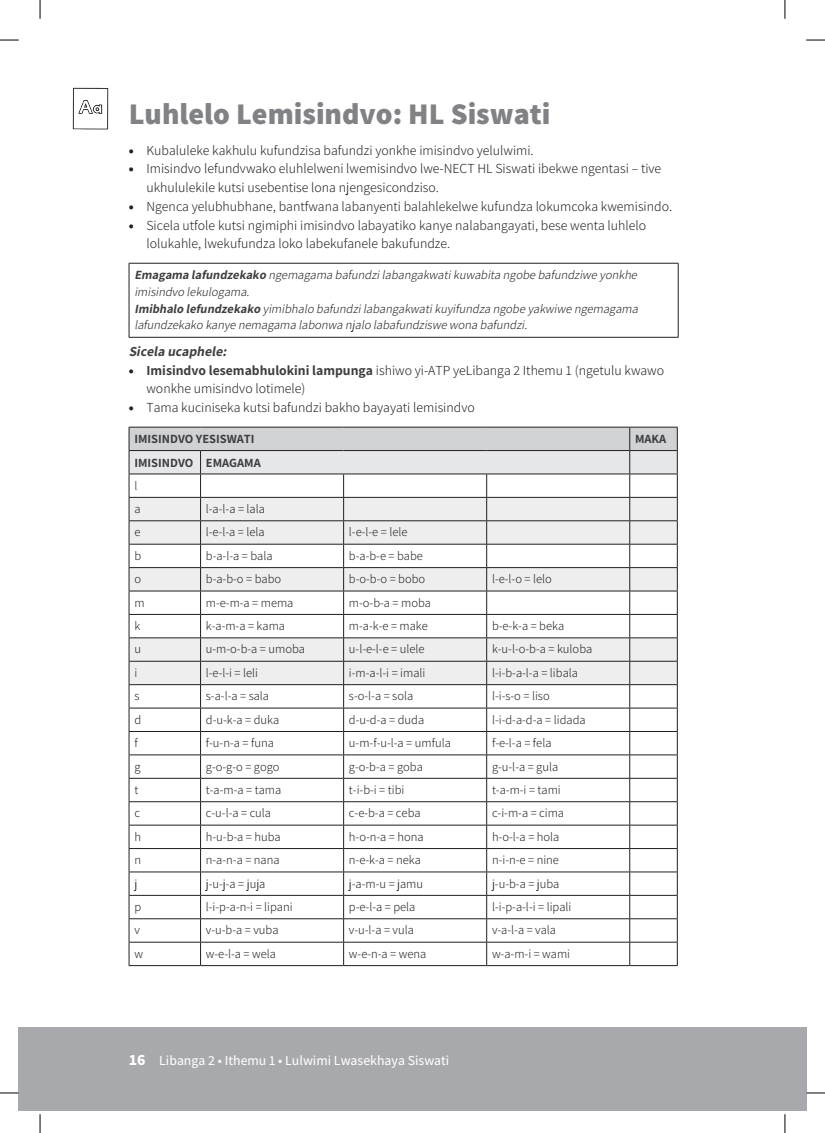
<style>
.page{position:relative;width:825px;height:1133px;background:#fff}
.page>*{position:absolute;margin:0;border:0;box-sizing:border-box;transform-origin:0 0}
.t1{font:800 30px "Assistant";color:#808285}
.t2{font:300 13.75px/18.8px "Assistant";color:#231f20}
.t3{font:500 13.75px "Assistant";color:#fff}
.t4{font:italic 700 13.75px "Assistant";color:#3e3e3f}
.t5{font:300 12.5px/23.4px "Assistant";color:#231f20}
.t6{font:italic 300 12.5px/16.9px "Assistant";color:#231f20}
.t7{font:700 12.5px "Assistant";color:#3e3e3f}
.s1{font-weight:800}
.s2{font-weight:700;color:#3e3e3f}
.s3{font-family:"Noto Sans JP";font-weight:900}
</style>
<div class="page">
<div style="left:784px;top:1027px;width:21px;height:83px;background:#a8a9ad"></div>
<div style="left:19px;top:1027px;width:765px;height:83px;background:#a8a9ad"></div>
<hr style="left:129px;top:263px;width:549px;height:1px;background:#231f20">
<hr style="left:129px;top:263px;width:1px;height:74px;background:#231f20">
<hr style="left:677px;top:263px;width:1px;height:74px;background:#231f20">
<hr style="left:129px;top:337px;width:549px;height:1px;background:#231f20">
<hr style="left:129px;top:965px;width:71px;height:1px;background:#231f20">
<hr style="left:200px;top:965px;width:143px;height:1px;background:#231f20">
<hr style="left:343px;top:965px;width:143px;height:1px;background:#231f20">
<hr style="left:486px;top:965px;width:143px;height:1px;background:#231f20">
<hr style="left:629px;top:965px;width:48px;height:1px;background:#231f20">
<svg style="left:129px;top:427px;width:548px;height:538px"></svg>
<hr style="left:129px;top:473px;width:71px;height:1px;background:#231f20">
<hr style="left:200px;top:473px;width:143px;height:1px;background:#231f20">
<hr style="left:343px;top:473px;width:143px;height:1px;background:#231f20">
<hr style="left:486px;top:473px;width:143px;height:1px;background:#231f20">
<hr style="left:629px;top:473px;width:48px;height:1px;background:#231f20">
<img style="left:72px;top:87px;width:37px;height:43px">
<svg style="left:0;top:39px;width:19px;height:2px"></svg>
<svg style="left:806px;top:39px;width:18px;height:2px"></svg>
<svg style="left:0;top:1092px;width:19px;height:1px"></svg>
<svg style="left:805px;top:1092px;width:19px;height:1px"></svg>
<svg style="left:39px;top:0;width:2px;height:19px"></svg>
<svg style="left:39px;top:1114px;width:2px;height:18px"></svg>
<svg style="left:784px;top:0;width:1px;height:19px"></svg>
<svg style="left:784px;top:1114px;width:1px;height:18px"></svg>
<h1 class="t1" style="left:129px;top:93px;width:423px">Luhlelo Lemisindvo: HL Siswati</h1>
<p class="t2" style="left:129px;top:140px;width:406px"><span class="s1">•</span> Kubaluleke kakhulu kufundzisa bafundzi yonkhe imisindvo yelulwimi.</p>
<p class="t2" style="left:146px;top:159px;width:516px;text-indent:-18px"><span class="s1">•</span> Imisindvo lefundvwako eluhlelweni lwemisindvo lwe-NECT HL Siswati ibekwe ngentasi – tive ukhululekile kutsi usebentise lona njengesicondziso.</p>
<p class="t2" style="left:129px;top:196px;width:544px"><span class="s1">•</span> Ngenca yelubhubhane, bantfwana labanyenti balahlekelwe kufundza lokumcoka kwemisindo.</p>
<p class="t2" style="left:146px;top:215px;width:501px;text-indent:-18px"><span class="s1">•</span> Sicela utfole kutsi ngimiphi imisindvo labayatiko kanye nalabangayati, bese wenta luhlelo lolukahle, lwekufundza loko labekufanele bakufundze.</p>
<p class="t6" style="left:134px;top:265px;width:507px"><span class="s2">Emagama lafundzekako</span> ngemagama bafundzilabangakwatikuwabita ngobe bafundziwe yonkhe imisindvo lekulogama.<br><span class="s2">Imibhalo lefundzekako</span> yimibhalo bafundzilabangakwatikuyifundza ngobe yakwiwe ngemagama lafundzekako kanye nemagama labonwa njalo labafundziswe wona bafundzi.</p>
<p class="t4" style="left:129px;top:342px;width:102px">Sicela ucaphele:</p>
<p class="t2" style="left:146px;top:360px;width:519px;text-indent:-18px"><span class="s1">•</span> <span class="s2">Imisindvo lesemabhulokini lampunga</span> ishiwo yi-ATP yeLibanga 2 Ithemu 1 (ngetulu kwawo wonkhe umisindvo lotimele)</p>
<p class="t2" style="left:129px;top:397px;width:347px"><span class="s1">•</span> Tama kuciniseka kutsi bafundzi bakho bayayati lemisindvo</p>
<p class="t7" style="left:134px;top:430px;width:122px">IMISINDVO YESISWATI</p>
<p class="t7" style="left:634px;top:430px;width:33px">MAKA</p>
<p class="t7" style="left:134px;top:454px;width:128px">IMISINDVO EMAGAMA</p>
<p class="t5" style="left:134px;top:473px;width:8px">l a</p>
<p class="t5" style="left:206px;top:496px;width:61px">l-a-l-a = lala</p>
<p class="t5" style="left:134px;top:520px;width:8px">e</p>
<p class="t5" style="left:206px;top:520px;width:60px">l-e-l-a = lela</p>
<p class="t5" style="left:349px;top:520px;width:60px">l-e-l-e = lele</p>
<p class="t5" style="left:134px;top:543px;width:8px">b</p>
<p class="t5" style="left:206px;top:543px;width:68px">b-a-l-a = bala</p>
<p class="t5" style="left:349px;top:543px;width:75px">b-a-b-e = babe</p>
<p class="t5" style="left:134px;top:566px;width:8px">o</p>
<p class="t5" style="left:206px;top:566px;width:77px">b-a-b-o = babo</p>
<p class="t5" style="left:349px;top:566px;width:78px">b-o-b-o = bobo</p>
<p class="t5" style="left:491px;top:566px;width:61px">l-e-l-o = lelo</p>
<p class="t5" style="left:134px;top:590px;width:12px">m</p>
<p class="t5" style="left:206px;top:590px;width:89px">m-e-m-a = mema</p>
<p class="t5" style="left:349px;top:590px;width:84px">m-o-b-a = moba</p>
<p class="t5" style="left:134px;top:613px;width:7px">k</p>
<p class="t5" style="left:206px;top:613px;width:81px">k-a-m-a = kama</p>
<p class="t5" style="left:349px;top:613px;width:80px">m-a-k-e = make</p>
<p class="t5" style="left:491px;top:613px;width:74px">b-e-k-a = beka</p>
<p class="t5" style="left:134px;top:637px;width:8px">u</p>
<p class="t5" style="left:206px;top:637px;width:101px">u-m-o-b-a = umoba</p>
<p class="t5" style="left:349px;top:637px;width:77px">u-l-e-l-e = ulele</p>
<p class="t5" style="left:491px;top:637px;width:102px">k-u-l-o-b-a = kuloba</p>
<p class="t5" style="left:134px;top:660px;width:4px">i</p>
<p class="t5" style="left:206px;top:660px;width:54px">l-e-l-i = leli</p>
<p class="t5" style="left:349px;top:660px;width:78px">i-m-a-l-i = imali</p>
<p class="t5" style="left:491px;top:660px;width:87px">l-i-b-a-l-a = libala</p>
<p class="t5" style="left:134px;top:683px;width:7px">s</p>
<p class="t5" style="left:206px;top:683px;width:65px">s-a-l-a = sala</p>
<p class="t5" style="left:349px;top:683px;width:66px">s-o-l-a = sola</p>
<p class="t5" style="left:491px;top:683px;width:59px">l-i-s-o = liso</p>
<p class="t5" style="left:134px;top:707px;width:8px">d</p>
<p class="t5" style="left:206px;top:707px;width:75px">d-u-k-a = duka</p>
<p class="t5" style="left:349px;top:707px;width:77px">d-u-d-a = duda</p>
<p class="t5" style="left:491px;top:707px;width:95px">l-i-d-a-d-a = lidada</p>
<p class="t5" style="left:134px;top:730px;width:5px">f</p>
<p class="t5" style="left:206px;top:730px;width:70px">f-u-n-a = funa</p>
<p class="t5" style="left:349px;top:730px;width:103px">u-m-f-u-l-a = umfula</p>
<p class="t5" style="left:491px;top:730px;width:61px">f-e-l-a = fela</p>
<p class="t5" style="left:134px;top:754px;width:8px">g</p>
<p class="t5" style="left:206px;top:754px;width:75px">g-o-g-o = gogo</p>
<p class="t5" style="left:349px;top:754px;width:75px">g-o-b-a = goba</p>
<p class="t5" style="left:491px;top:754px;width:68px">g-u-l-a = gula</p>
<p class="t5" style="left:134px;top:777px;width:5px">t</p>
<p class="t5" style="left:206px;top:777px;width:77px">t-a-m-a = tama</p>
<p class="t5" style="left:349px;top:777px;width:57px">t-i-b-i = tibi</p>
<p class="t5" style="left:491px;top:777px;width:70px">t-a-m-i = tami</p>
<p class="t5" style="left:134px;top:800px;width:7px">c</p>
<p class="t5" style="left:206px;top:800px;width:67px">c-u-l-a = cula</p>
<p class="t5" style="left:349px;top:800px;width:73px">c-e-b-a = ceba</p>
<p class="t5" style="left:491px;top:800px;width:74px">c-i-m-a = cima</p>
<p class="t5" style="left:134px;top:824px;width:8px">h</p>
<p class="t5" style="left:206px;top:824px;width:76px">h-u-b-a = huba</p>
<p class="t5" style="left:349px;top:824px;width:76px">h-o-n-a = hona</p>
<p class="t5" style="left:491px;top:824px;width:69px">h-o-l-a = hola</p>
<p class="t5" style="left:134px;top:847px;width:8px">n</p>
<p class="t5" style="left:206px;top:847px;width:75px">n-a-n-a = nana</p>
<p class="t5" style="left:349px;top:847px;width:73px">n-e-k-a = neka</p>
<p class="t5" style="left:491px;top:847px;width:68px">n-i-n-e = nine</p>
<p class="t5" style="left:134px;top:871px;width:4px">j</p>
<p class="t5" style="left:206px;top:871px;width:61px">j-u-j-a = juja</p>
<p class="t5" style="left:349px;top:871px;width:76px">j-a-m-u = jamu</p>
<p class="t5" style="left:491px;top:871px;width:69px">j-u-b-a = juba</p>
<p class="t5" style="left:134px;top:894px;width:8px">p</p>
<p class="t5" style="left:206px;top:894px;width:88px">l-i-p-a-n-i = lipani</p>
<p class="t5" style="left:349px;top:894px;width:68px">p-e-l-a = pela</p>
<p class="t5" style="left:491px;top:894px;width:81px">l-i-p-a-l-i = lipali</p>
<p class="t5" style="left:134px;top:917px;width:7px">v</p>
<p class="t5" style="left:206px;top:917px;width:74px">v-u-b-a = vuba</p>
<p class="t5" style="left:349px;top:917px;width:66px">v-u-l-a = vula</p>
<p class="t5" style="left:491px;top:917px;width:66px">v-a-l-a = vala</p>
<p class="t5" style="left:134px;top:941px;width:10px">w</p>
<p class="t5" style="left:206px;top:941px;width:72px">w-e-l-a = wela</p>
<p class="t5" style="left:349px;top:941px;width:79px">w-e-n-a = wena</p>
<p class="t5" style="left:491px;top:941px;width:80px">w-a-m-i = wami</p>
<p class="t3" style="left:129px;top:1050px;width:322px"><span class="s3">16</span> Libanga 2 • Ithemu 1 • Lulwimi Lwasekhaya Siswati</p>
</div>
